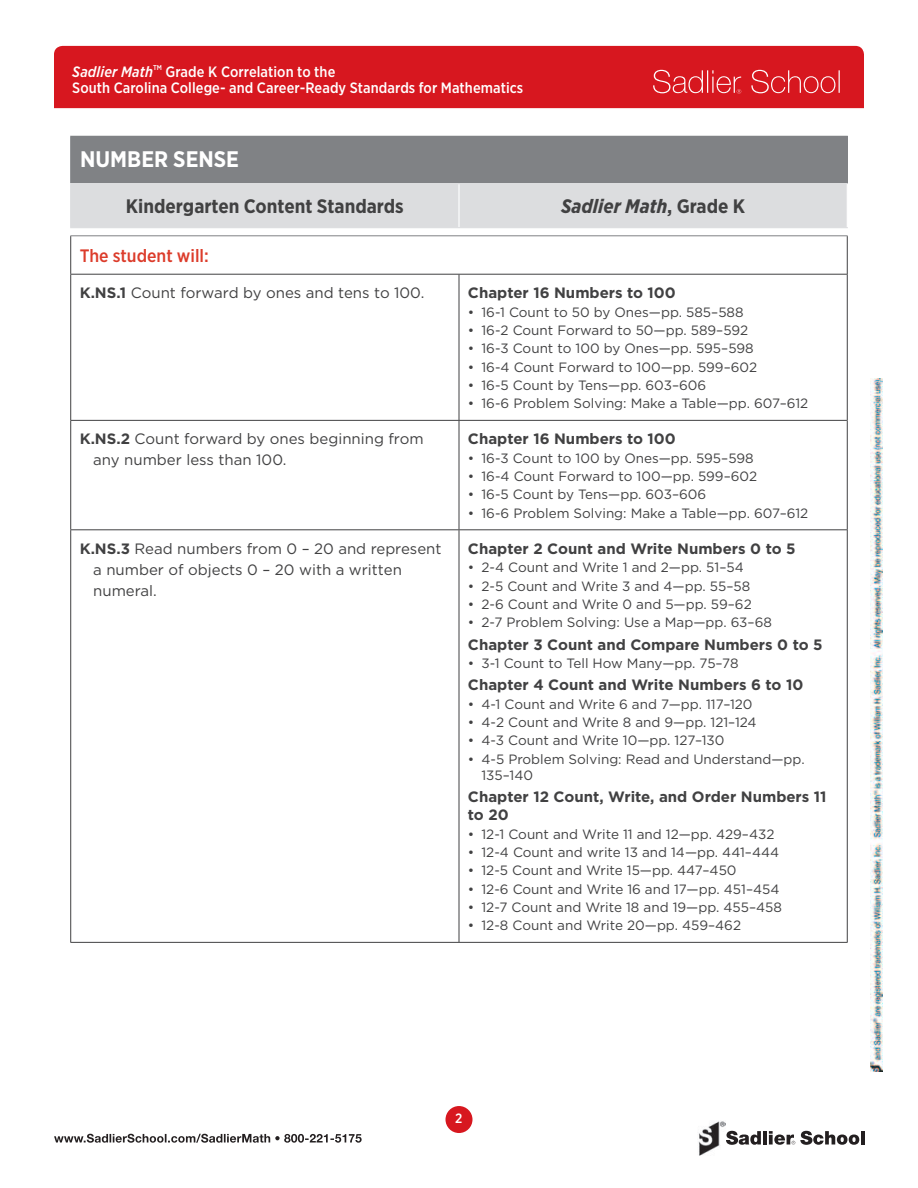
<style>
.page{position:relative;width:918px;height:1188px;background:#fff}
.page>*{position:absolute;margin:0;border:0;box-sizing:border-box;transform-origin:0 0}
.DOMAIN_PARAGRAPH{font:700 22.5px "Gotham Narrow";color:#fff}
.Table_header{font:700 19.5px "Gotham Narrow";color:#414142}
.Table_header-2{font:italic 700 19.5px "Gotham Narrow";color:#414142}
.RED_CLUSTER{font:500 18px "Gotham Narrow";color:#dc3c2b}
.Chapter_Head{font:700 15px/18px "Gotham";color:#414142}
.Standards{font:15px/21px "Gotham";color:#414142}
.t1{font:500 15px/16.2px "Gotham Narrow";letter-spacing:.005em;color:#fff}
.t2{font:italic 500 15px "Gotham Narrow";letter-spacing:.01em;color:#fff}
.t3{font:13.5px/16.2px "Gotham";color:#414142}
.t4{font:500 13.5px "Gotham Narrow";color:#fff}
.t5{font:500 7.05px "Gotham Narrow";color:#fff}
.s1{font-style:normal}
.s2{font-weight:700}
</style>
<div class="page">
<svg style="left:54px;top:1134px;width:308px;height:9px"></svg>
<div style="left:446px;top:1106px;width:27px;height:27px;background:#d7171f;border-radius:50%"></div>
<img style="left:871px;top:378px;width:11px;height:693px">
<svg style="left:726px;top:1130px;width:35px;height:15px"></svg>
<hr style="left:763px;top:1131px;width:4px;height:14px;background:#231f20">
<hr style="left:861px;top:1131px;width:4px;height:14px;background:#231f20">
<svg style="left:769px;top:1131px;width:90px;height:14px"></svg>
<img style="left:698px;top:1121px;width:28px;height:35px">
<div style="left:54px;top:46px;width:810px;height:62px;background:#d7171f"></div>
<svg style="left:653px;top:70px;width:88px;height:24px"></svg>
<svg style="left:751px;top:70px;width:89px;height:23px"></svg>
<div style="left:71px;top:136px;width:776px;height:48px;background:#808285"></div>
<div style="left:71px;top:184px;width:776px;height:43px;background:#dcdddf"></div>
<hr style="left:847px;top:137px;width:1px;height:46px;background:#808285">
<hr style="left:70px;top:235px;width:389px;height:1px;background:#808285">
<hr style="left:459px;top:235px;width:389px;height:1px;background:#808285">
<hr style="left:458px;top:184px;width:2px;height:43px;background:#fff">
<hr style="left:70px;top:136px;width:389px;height:1px;background:#808285">
<hr style="left:70px;top:137px;width:1px;height:46px;background:#808285">
<hr style="left:459px;top:136px;width:389px;height:1px;background:#808285">
<hr style="left:70px;top:183px;width:389px;height:1px;background:#dcdddf">
<hr style="left:459px;top:183px;width:389px;height:1px;background:#dcdddf">
<hr style="left:70px;top:184px;width:1px;height:43px;background:#dcdddf">
<hr style="left:70px;top:227px;width:389px;height:1px;background:#dcdddf">
<hr style="left:459px;top:227px;width:389px;height:1px;background:#dcdddf">
<hr style="left:70px;top:236px;width:1px;height:38px;background:#414142">
<hr style="left:70px;top:274px;width:389px;height:1px;background:#414142">
<hr style="left:70px;top:275px;width:1px;height:145px;background:#414142">
<hr style="left:459px;top:274px;width:388px;height:1px;background:#414142">
<hr style="left:70px;top:420px;width:389px;height:1px;background:#414142">
<hr style="left:70px;top:421px;width:1px;height:108px;background:#414142">
<hr style="left:459px;top:420px;width:388px;height:1px;background:#414142">
<hr style="left:70px;top:529px;width:389px;height:1px;background:#414142">
<hr style="left:70px;top:530px;width:1px;height:412px;background:#414142">
<hr style="left:459px;top:529px;width:388px;height:1px;background:#414142">
<hr style="left:847px;top:236px;width:1px;height:38px;background:#414142">
<hr style="left:459px;top:275px;width:1px;height:145px;background:#414142">
<hr style="left:847px;top:274px;width:1px;height:146px;background:#414142">
<hr style="left:459px;top:421px;width:1px;height:108px;background:#414142">
<hr style="left:847px;top:420px;width:1px;height:110px;background:#414142">
<hr style="left:459px;top:530px;width:1px;height:412px;background:#414142">
<hr style="left:847px;top:530px;width:1px;height:412px;background:#414142">
<hr style="left:70px;top:942px;width:389px;height:1px;background:#414142">
<hr style="left:459px;top:942px;width:389px;height:1px;background:#414142">
<p class="t2" style="left:72px;top:62px;width:82px">Sadlier Math</p>
<p class="t5" style="left:153px;top:63px;width:10px">TM</p>
<p class="t1" style="left:72px;top:63px;width:453px;text-indent:93px">Grade K Correlation to the<br>South Carolina College- and Career-Ready Standards for Mathematics</p>
<p class="DOMAIN_PARAGRAPH" style="left:80px;top:145px;width:160px">NUMBER SENSE</p>
<p class="Table_header" style="left:126px;top:194px;width:279px">Kindergarten Content Standards</p>
<p class="Table_header-2" style="left:561px;top:194px;width:186px">Sadlier Math<span class="s1">, Grade K</span></p>
<p class="RED_CLUSTER" style="left:80px;top:244px;width:131px">The student will:</p>
<p class="Standards" style="left:80px;top:282px;width:346px"><span class="s2">K.NS.1</span> Count forward by ones and tens to 100.</p>
<p class="Chapter_Head" style="left:468px;top:284px;width:209px">Chapter 16 Numbers to 100</p>
<p class="t3" style="left:468px;top:303px;width:277px">• 16-1 Count to 50 by Ones—pp. 585–588</p>
<p class="t3" style="left:468px;top:322px;width:282px">• 16-2 Count Forward to 50—pp. 589–592</p>
<p class="t3" style="left:468px;top:340px;width:287px">• 16-3 Count to 100 by Ones—pp. 595–598</p>
<p class="t3" style="left:468px;top:358px;width:291px">• 16-4 Count Forward to 100—pp. 599–602</p>
<p class="t3" style="left:468px;top:377px;width:240px">• 16-5 Count by Tens—pp. 603–606</p>
<p class="t3" style="left:468px;top:395px;width:342px">• 16-6 Problem Solving: Make a Table—pp. 607–612</p>
<p class="Standards" style="left:93px;top:428px;width:332px;text-indent:-14px"><span class="s2">K.NS.2</span> Count forward by ones beginning from any number less than 100.</p>
<p class="Chapter_Head" style="left:468px;top:430px;width:209px">Chapter 16 Numbers to 100</p>
<p class="t3" style="left:468px;top:450px;width:287px">• 16-3 Count to 100 by Ones—pp. 595–598</p>
<p class="t3" style="left:468px;top:468px;width:291px">• 16-4 Count Forward to 100—pp. 599–602</p>
<p class="t3" style="left:468px;top:486px;width:240px">• 16-5 Count by Tens—pp. 603–606</p>
<p class="t3" style="left:468px;top:505px;width:342px">• 16-6 Problem Solving: Make a Table—pp. 607–612</p>
<p class="Standards" style="left:93px;top:538px;width:350px;text-indent:-14px"><span class="s2">K.NS.3</span> Read numbers from 0 – 20 and represent a number of objects 0 – 20 with a written numeral.</p>
<p class="Chapter_Head" style="left:468px;top:539px;width:329px">Chapter 2 Count and Write Numbers 0 to 5</p>
<p class="t3" style="left:468px;top:559px;width:277px">• 2-4 Count and Write 1 and 2—pp. 51–54</p>
<p class="t3" style="left:468px;top:577px;width:284px">• 2-5 Count and Write 3 and 4—pp. 55–58</p>
<p class="t3" style="left:468px;top:596px;width:285px">• 2-6 Count and Write 0 and 5—pp. 59–62</p>
<p class="t3" style="left:468px;top:614px;width:305px">• 2-7 Problem Solving: Use a Map—pp. 63–68</p>
<p class="Chapter_Head" style="left:468px;top:635px;width:356px">Chapter 3 Count and Compare Numbers 0 to 5</p>
<p class="t3" style="left:468px;top:655px;width:272px">• 3-1 Count to Tell How Many—pp. 75–78</p>
<p class="Chapter_Head" style="left:468px;top:676px;width:337px">Chapter 4 Count and Write Numbers 6 to 10</p>
<p class="t3" style="left:468px;top:695px;width:286px">• 4-1 Count and Write 6 and 7—pp. 117–120</p>
<p class="t3" style="left:468px;top:714px;width:290px">• 4-2 Count and Write 8 and 9—pp. 121–124</p>
<p class="t3" style="left:468px;top:732px;width:258px">• 4-3 Count and Write 10—pp. 127–130</p>
<p class="t3" style="left:481px;top:751px;width:325px;text-indent:-14px">• 4-5 Problem Solving: Read and Understand—pp.<br>135–140</p>
<p class="Chapter_Head" style="left:468px;top:788px;width:360px">Chapter 12 Count, Write, and Order Numbers 11 to 20</p>
<p class="t3" style="left:468px;top:825px;width:308px">• 12-1 Count and Write 11 and 12—pp. 429–432</p>
<p class="t3" style="left:468px;top:844px;width:313px">• 12-4 Count and write 13 and 14—pp. 441–444</p>
<p class="t3" style="left:468px;top:862px;width:270px">• 12-5 Count and Write 15—pp. 447–450</p>
<p class="t3" style="left:468px;top:880px;width:313px">• 12-6 Count and Write 16 and 17—pp. 451–454</p>
<p class="t3" style="left:468px;top:899px;width:316px">• 12-7 Count and Write 18 and 19—pp. 455–458</p>
<p class="t3" style="left:468px;top:917px;width:275px">• 12-8 Count and Write 20—pp. 459–462</p>
<p class="t4" style="left:455px;top:1110px;width:9px">2</p>
</div>
